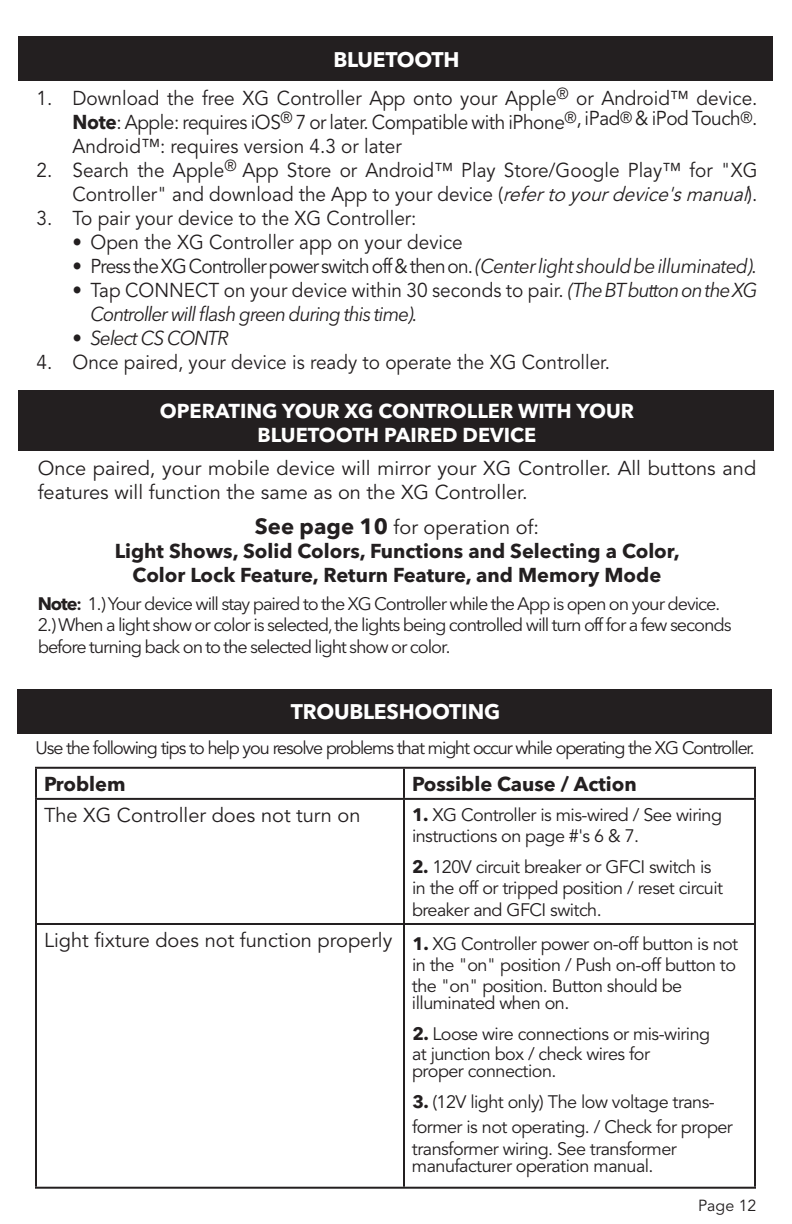
<style>
.page{position:relative;width:792px;height:1224px;background:#fff}
.page>*{position:absolute;margin:0;border:0;box-sizing:border-box;transform-origin:0 0}
.t1{font:700 21px "Avenir Next LT Pro";letter-spacing:-.01em;color:#fff}
.t2{font:20px/24px "Avenir";color:#231f20;text-align:justify;scale:.95 1}
.t3{font:20px/24px "Avenir";color:#231f20}
.t4{font:700 20px "Avenir Next LT Pro";color:#231f20}
.t5{font:italic 20px/24px "Avenir Next LT Pro";letter-spacing:-.05em;color:#231f20;scale:.95 1}
.t6{font:20px "Avenir";letter-spacing:-.04em;color:#231f20;scale:.95 1}
.t7{font:700 20px "Avenir Next LT Pro";color:#fff}
.t8{font:18px/21.6px "Avenir";letter-spacing:-.03em;color:#231f20}
.t9{font:18px/21.6px "Avenir Next LT Pro";letter-spacing:-.06em;color:#231f20}
.t10{font:18px "Avenir";letter-spacing:-.06em;color:#231f20}
.t11{font:16px "Avenir";color:#231f20}
.s1{font-family:"Avenir Next LT Pro";font-weight:700}
.s2{font-style:italic}
.s3{font-family:"Avenir Next LT Pro";font-style:italic}
.s4{font-family:"Avenir";font-style:normal}
.s5{font-family:"Avenir Next LT Pro";font-weight:700;font-size:22px}
.s6{font-weight:700}
.s7{font-weight:600}
</style>
<div class="page">
<div style="left:18px;top:689px;width:754px;height:45px;background:#231f20"></div>
<hr style="left:35px;top:767px;width:369px;height:2px;background:#231f20">
<hr style="left:35px;top:769px;width:2px;height:29px;background:#231f20">
<hr style="left:404px;top:767px;width:352px;height:2px;background:#231f20">
<hr style="left:403px;top:769px;width:2px;height:29px;background:#231f20">
<hr style="left:754px;top:769px;width:2px;height:29px;background:#231f20">
<hr style="left:35px;top:798px;width:369px;height:2px;background:#231f20">
<hr style="left:35px;top:800px;width:2px;height:123px;background:#231f20">
<hr style="left:404px;top:798px;width:352px;height:2px;background:#231f20">
<hr style="left:403px;top:800px;width:2px;height:123px;background:#231f20">
<hr style="left:754px;top:800px;width:2px;height:123px;background:#231f20">
<hr style="left:35px;top:923px;width:369px;height:2px;background:#231f20">
<hr style="left:35px;top:925px;width:2px;height:262px;background:#231f20">
<hr style="left:404px;top:923px;width:352px;height:2px;background:#231f20">
<hr style="left:403px;top:925px;width:2px;height:262px;background:#231f20">
<hr style="left:754px;top:925px;width:2px;height:262px;background:#231f20">
<hr style="left:35px;top:1187px;width:369px;height:2px;background:#231f20">
<hr style="left:404px;top:1187px;width:352px;height:2px;background:#231f20">
<div style="left:18px;top:36px;width:756px;height:45px;background:#231f20"></div>
<div style="left:18px;top:390px;width:756px;height:61px;background:#231f20"></div>
<p class="t1" style="left:334px;top:47px;width:127px">BLUETOOTH</p>
<p class="t2" style="left:72px;top:87px;width:723px;text-indent:-36px">1. Download the free XG Controller App onto your Apple<sup>®</sup> or Android™ device.<br><span class="s1">Note</span>: Apple: requires iOS<sup>®</sup> 7 or later. Compatible with iPhone<sup>®</sup>, iPad<sup>®</sup> &amp; iPod Touch<sup>®</sup>.<br>Android™: requires version 4.3 or later</p>
<p class="t2" style="left:36px;top:159px;width:760px;text-align:right">2. Search the Apple<sup>®</sup> App Store or Android™ Play Store/Google Play™ for "XG<br>Controller" and download the App to your device (<span class="s2">refertoyourdevice'smanual</span>).</p>
<p class="t2" style="left:36px;top:207px;width:402px">3. To pair your device to the XG Controller:</p>
<p class="t2" style="left:72px;top:231px;width:412px">• Open the XG Controller app on your device</p>
<p class="t6" style="left:72px;top:254px;width:723px">• Press the XG Controller power switch off &amp; then on. <span class="s3">(Center light should be illuminated).</span></p>
<p class="t5" style="left:90px;top:278px;width:704px;text-indent:-18px"><span class="s4">• Tap CONNECT on your device within 30 seconds to pair.</span> (The BT button on the XG<br>Controller will flash green during this time).</p>
<p class="t5" style="left:72px;top:326px;width:166px">• Select CS CONTR</p>
<p class="t2" style="left:36px;top:351px;width:605px">4. Once paired, your device is ready to operate the XG Controller.</p>
<p class="t7" style="left:160px;top:399px;width:476px">OPERATING YOUR XG CONTROLLER WITH YOUR</p>
<p class="t7" style="left:258px;top:423px;width:280px">BLUETOOTH PAIRED DEVICE</p>
<p class="t3" style="left:38px;top:456px;width:720px">Once paired, your mobile device will mirror your XG Controller. All buttons and features will function the same as on the XG Controller.</p>
<p class="t3" style="left:255px;top:516px;width:286px"><span class="s5">See page 10</span> for operation of:</p>
<p class="t4" style="left:115px;top:539px;width:567px">Light Shows, Solid Colors, Functions and Selecting a Color,</p>
<p class="t4" style="left:133px;top:563px;width:530px">Color Lock Feature, Return Feature, and Memory Mode</p>
<p class="t9" style="left:38px;top:593px;width:696px"><span class="s6">Note</span><span class="s7">:</span> 1.) Your device will stay paired to the XG Controller while the App is open on your device.<br>2.) When a light show or color is selected, the lights being controlled will turn off for a few seconds before turning back on to the selected light show or color.</p>
<p class="t1" style="left:291px;top:698px;width:211px">TROUBLESHOOTING</p>
<p class="t10" style="left:36px;top:737px;width:721px">Use the following tips to help you resolve problems that might occur while operating the XG Controller.</p>
<p class="t4" style="left:44px;top:772px;width:83px">Problem</p>
<p class="t4" style="left:412px;top:772px;width:226px">Possible Cause / Action</p>
<p class="t3" style="left:44px;top:804px;width:318px">The XG Controller does not turn on</p>
<p class="t8" style="left:412px;top:804px;width:312px"><span class="s1">1.</span> XG Controller is mis-wired / See wiring instructions on page #'s 6 &amp; 7.</p>
<p class="t8" style="left:412px;top:856px;width:313px"><span class="s1">2.</span> 120V circuit breaker or GFCI switch is in the off or tripped position / reset circuit breaker and GFCI switch.</p>
<p class="t3" style="left:44px;top:929px;width:350px">Light fixture does not function properly</p>
<p class="t8" style="left:412px;top:934px;width:328px;line-height:21px;text-align:justify"><span class="s1">1.</span> XG Controller power on-off button is not in the "on" position / Push on-off button to the "on" position. Button should be</p>
<p class="t8" style="left:412px;top:992px;width:159px">illuminated when on.</p>
<p class="t8" style="left:412px;top:1023px;width:300px;line-height:20.8px"><span class="s1">2.</span> Loose wire connections or mis-wiring at junction box / check wires for</p>
<p class="t8" style="left:412px;top:1060px;width:146px">proper connection.</p>
<p class="t8" style="left:412px;top:1089px;width:322px;line-height:25.8px"><span class="s1">3.</span> (12V light only) The low voltage trans&shy;former is not operating. / Check for proper</p>
<p class="t8" style="left:412px;top:1141px;width:266px;line-height:17.4px">transformer wiring. See transformer manufacturer operation manual.</p>
<p class="t11" style="left:698px;top:1196px;width:60px">Page 12</p>
</div>
